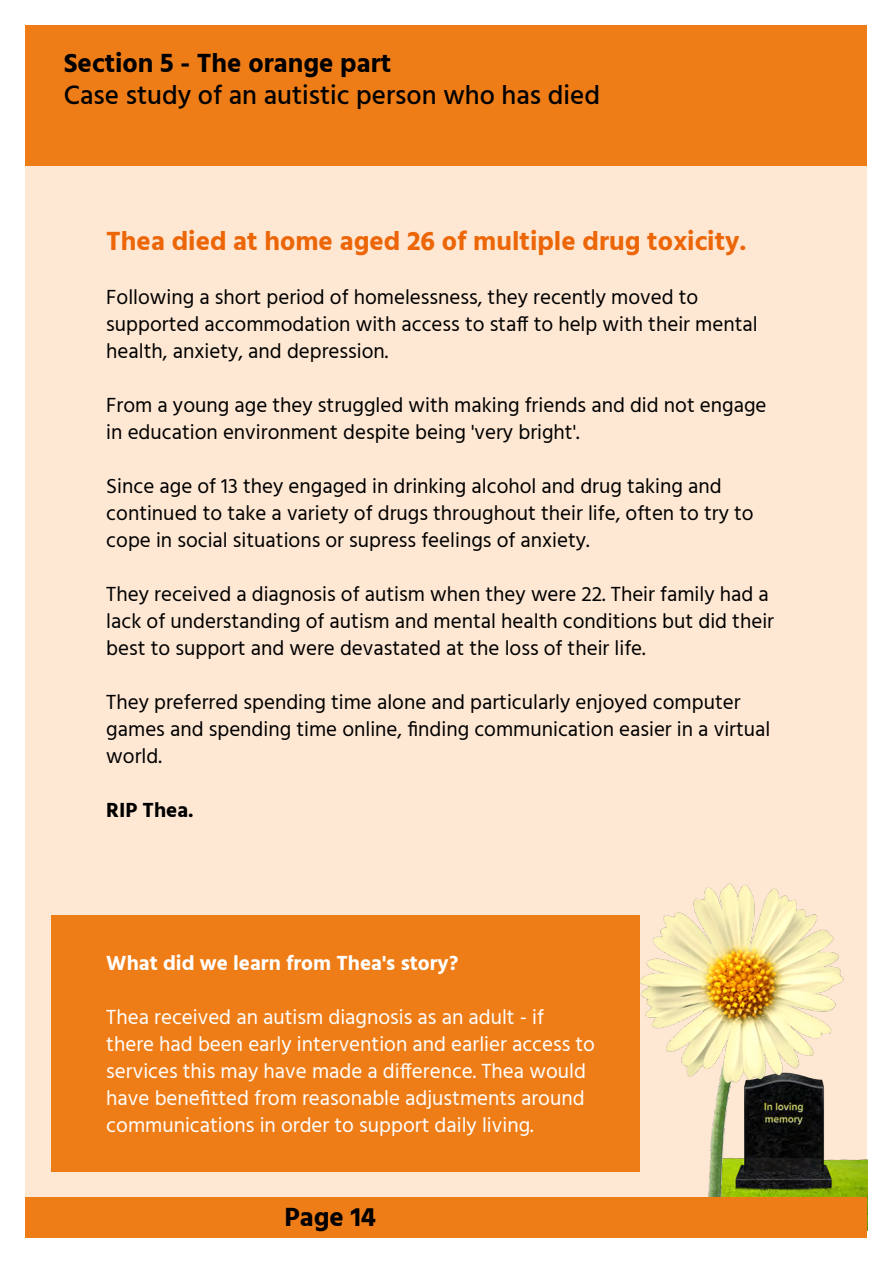
<style>
.page{position:relative;width:893px;height:1263px;background:#fff}
.page>*{position:absolute;margin:0;border:0;box-sizing:border-box;transform-origin:0 0}
.t1{font:700 27px "Hind";color:#ec6608}
.t2{font:500 27px "Hind";color:#000}
.t3{font:700 27px "Hind";color:#000}
.t4{font:21px/27px "Hind";color:#000}
.t5{font:21px/27px "Hind";color:#fff}
.t6{font:700 21px "Hind";color:#fff}
.t7{font:700 21px "Hind";color:#000}
</style>
<div class="page">
<div style="left:26px;top:26px;width:841px;height:1211px;background:#fee7d3"></div>
<img style="left:846px;top:1159px;width:21px;height:38px">
<img style="left:635px;top:883px;width:211px;height:314px">
<div style="left:26px;top:26px;width:841px;height:140px;background:#ef7d17"></div>
<div style="left:26px;top:1197px;width:841px;height:40px;background:#ef7d17"></div>
<div style="left:51px;top:915px;width:589px;height:256px;background:#ef7d17"></div>
<p class="t3" style="left:64px;top:47px;width:329px">Section 5 - The orange part</p>
<p class="t2" style="left:64px;top:77px;width:538px">Case study of an autistic person who has died</p>
<p class="t1" style="left:106px;top:224px;width:642px">Thea died at home aged 26 of multiple drug toxicity.</p>
<p class="t4" style="left:106px;top:284px;width:653px">Following a short period of homelessness, they recently moved to supported accommodation with access to staff to help with their mental health, anxiety, and depression.</p>
<p class="t4" style="left:106px;top:392px;width:662px">From a young age they struggled with making friends and did not engage in education environment despite being 'very bright'.</p>
<p class="t4" style="left:106px;top:473px;width:649px">Since age of 13 they engaged in drinking alcohol and drug taking and continued to take a variety of drugs throughout their life, often to try to cope in social situations or supress feelings of anxiety.</p>
<p class="t4" style="left:106px;top:581px;width:669px">They received a diagnosis of autism when they were 22. Their family had a lack of understanding of autism and mental health conditions but did their best to support and were devastated at the loss of their life.</p>
<p class="t4" style="left:106px;top:689px;width:666px">They preferred spending time alone and particularly enjoyed computer games and spending time online, finding communication easier in a virtual world.</p>
<p class="t7" style="left:106px;top:797px;width:89px">RIP Thea.</p>
<p class="t6" style="left:106px;top:950px;width:354px">What did we learn from Thea's story?</p>
<p class="t5" style="left:106px;top:1004px;width:490px">Thea received an autism diagnosis as an adult - if there had been early intervention and earlier access to services this may have made a difference. Thea would have benefitted from reasonable adjustments around communications in order to support daily living.</p>
<p class="t3" style="left:285px;top:1200px;width:93px">Page 14</p>
</div>
